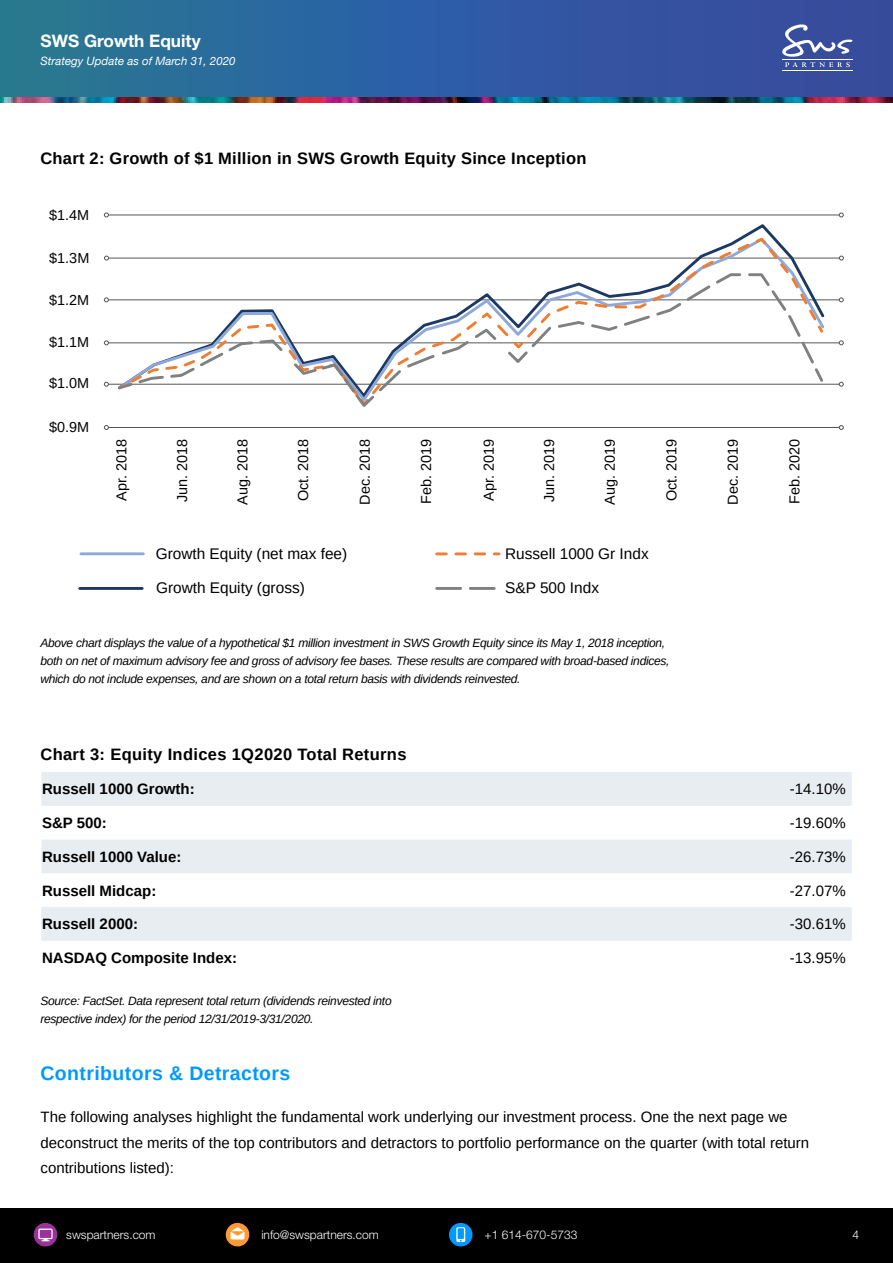
<style>
.page{position:relative;width:893px;height:1263px;background:#fff}
.page>*{position:absolute;margin:0;border:0;box-sizing:border-box;transform-origin:0 0}
.t1{font:700 19.5px "Arimo";letter-spacing:.02em;color:#09f}
.t2{font:700 17.25px "Helvetica Neue LT Std";color:#fff}
.t3{font:700 16.5px "Arimo";letter-spacing:.015em;color:#000}
.t4{font:15.45px "Arimo";color:#000}
.t5{font:15px/25.5px "Arimo";color:#000}
.t6{font:700 15px "Arimo";color:#000}
.t7{font:14.4px "Arimo";color:#000}
.t8{font:12.45px "Arimo";color:#000}
.t9{font:italic 12px/18px "Arimo";letter-spacing:-.025em;color:#000}
.t10{font:300 12px "Helvetica Neue LT Std";color:#fff}
.t11{font:italic 11.55px "Helvetica Neue";color:#fff}
.t12{font:11.55px "Arimo";color:#000}
</style>
<div class="page">
<hr style="left:108px;top:214px;width:731px;height:1px;background:#575756">
<svg style="left:104px;top:213px;width:5px;height:4px"></svg>
<svg style="left:839px;top:213px;width:4px;height:4px"></svg>
<hr style="left:108px;top:299px;width:731px;height:1px;background:#575756">
<svg style="left:104px;top:298px;width:5px;height:4px"></svg>
<svg style="left:839px;top:298px;width:4px;height:4px"></svg>
<hr style="left:108px;top:342px;width:731px;height:1px;background:#575756">
<svg style="left:104px;top:341px;width:5px;height:4px"></svg>
<svg style="left:839px;top:341px;width:4px;height:4px"></svg>
<hr style="left:108px;top:384px;width:731px;height:1px;background:#575756">
<svg style="left:839px;top:382px;width:4px;height:4px"></svg>
<svg style="left:104px;top:382px;width:5px;height:4px"></svg>
<hr style="left:108px;top:427px;width:731px;height:1px;background:#575756">
<svg style="left:104px;top:425px;width:5px;height:5px"></svg>
<svg style="left:839px;top:425px;width:4px;height:5px"></svg>
<hr style="left:81px;top:552px;width:62px;height:3px;background:#8ea8d8">
<hr style="left:80px;top:587px;width:62px;height:3px;background:#1c3963">
<svg style="left:437px;top:552px;width:62px;height:3px"></svg>
<svg style="left:437px;top:587px;width:59px;height:3px"></svg>
<hr style="left:109px;top:258px;width:730px;height:1px;background:#575756">
<svg style="left:104px;top:256px;width:5px;height:4px"></svg>
<svg style="left:839px;top:256px;width:5px;height:4px"></svg>
<svg style="left:116px;top:236px;width:710px;height:171px"></svg>
<svg style="left:41px;top:772px;width:811px;height:169px;fill:#e8edf2"></svg>
<div style="left:0;top:0;width:893px;height:97px;background:linear-gradient(to right,#267899,#3846a3)"></div>
<hr style="left:782px;top:70px;width:70px;height:1px;background:#fff">
<svg style="left:782px;top:25px;width:70px;height:42px;background:#6172b1"></svg>
<img style="left:0;top:97px;width:893px;height:5px">
<div style="left:0;top:1208px;width:893px;height:55px;background:#000"></div>
<svg style="left:34px;top:1223px;width:24px;height:23px"></svg>
<svg style="left:449px;top:1222px;width:24px;height:24px"></svg>
<svg style="left:226px;top:1223px;width:24px;height:23px"></svg>
<h2 class="t2" style="left:40px;top:30px;width:162px">SWS Growth Equity</h2>
<p class="t11" style="left:40px;top:53px;width:197px">Strategy Update as of March 31, 2020</p>
<h3 class="t3" style="left:40px;top:147px;width:548px">Chart 2: Growth of $1 Million in SWS Growth Equity Since Inception</h3>
<p class="t7" style="left:49px;top:205px;width:42px">$1.4M</p>
<p class="t7" style="left:49px;top:249px;width:42px">$1.3M</p>
<p class="t7" style="left:49px;top:290px;width:42px">$1.2M</p>
<p class="t7" style="left:49px;top:333px;width:42px">$1.1M</p>
<p class="t7" style="left:49px;top:374px;width:42px">$1.0M</p>
<p class="t7" style="left:49px;top:418px;width:42px">$0.9M</p>
<p class="t7" style="left:112px;top:500px;width:63px;rotate:-90deg">Apr. 2018</p>
<p class="t7" style="left:173px;top:502px;width:65px;rotate:-90deg">Jun. 2018</p>
<p class="t7" style="left:233px;top:504px;width:67px;rotate:-90deg">Aug. 2018</p>
<p class="t7" style="left:294px;top:501px;width:64px;rotate:-90deg">Oct. 2018</p>
<p class="t7" style="left:356px;top:504px;width:67px;rotate:-90deg">Dec. 2018</p>
<p class="t7" style="left:417px;top:504px;width:66px;rotate:-90deg">Feb. 2019</p>
<p class="t7" style="left:480px;top:500px;width:63px;rotate:-90deg">Apr. 2019</p>
<p class="t7" style="left:540px;top:502px;width:65px;rotate:-90deg">Jun. 2019</p>
<p class="t7" style="left:601px;top:504px;width:67px;rotate:-90deg">Aug. 2019</p>
<p class="t7" style="left:662px;top:501px;width:64px;rotate:-90deg">Oct. 2019</p>
<p class="t7" style="left:724px;top:504px;width:67px;rotate:-90deg">Dec. 2019</p>
<p class="t7" style="left:785px;top:504px;width:66px;rotate:-90deg">Feb. 2020</p>
<p class="t4" style="left:156px;top:543px;width:193px">Growth Equity (net max fee)</p>
<p class="t4" style="left:156px;top:578px;width:150px">Growth Equity (gross)</p>
<p class="t4" style="left:505px;top:544px;width:145px">Russell 1000 Gr Indx</p>
<p class="t4" style="left:505px;top:578px;width:95px">S&amp;P 500 Indx</p>
<p class="t9" style="left:40px;top:633px;width:630px">Above chart displays the value of a hypothetical $1 million investment in SWS Growth Equity since its May 1, 2018 inception, both on net of maximum advisory fee and gross of advisory fee bases. These results are compared with broad-based indices, which do not include expenses, and are shown on a total return basis with dividends reinvested.</p>
<h3 class="t3" style="left:40px;top:743px;width:367px">Chart 3: Equity Indices 1Q2020 Total Returns</h3>
<p class="t6" style="left:42px;top:779px;width:154px">Russell 1000 Growth:</p>
<p class="t5" style="left:790px;top:776px;width:57px">-14.10%</p>
<p class="t6" style="left:42px;top:813px;width:66px">S&amp;P 500:</p>
<p class="t5" style="left:790px;top:810px;width:57px">-19.60%</p>
<p class="t6" style="left:42px;top:846px;width:141px">Russell 1000 Value:</p>
<p class="t5" style="left:790px;top:844px;width:57px">-26.73%</p>
<p class="t6" style="left:42px;top:880px;width:116px">Russell Midcap:</p>
<p class="t5" style="left:790px;top:878px;width:57px">-27.07%</p>
<p class="t6" style="left:42px;top:914px;width:97px">Russell 2000:</p>
<p class="t5" style="left:790px;top:911px;width:57px">-30.61%</p>
<p class="t6" style="left:42px;top:948px;width:197px">NASDAQ Composite Index:</p>
<p class="t5" style="left:790px;top:945px;width:57px">-13.95%</p>
<p class="t12" style="left:803px;top:808px;width:18px;rotate:-90deg">8%</p>
<p class="t12" style="left:802px;top:887px;width:18px;rotate:-90deg">4%</p>
<p class="t12" style="left:802px;top:926px;width:18px;rotate:-90deg">2%</p>
<p class="t12" style="left:803px;top:965px;width:18px;rotate:-90deg">0%</p>
<p class="t8" style="left:225px;top:1030px;width:62px;rotate:-90deg">Healthcare</p>
<p class="t9" style="left:40px;top:992px;width:353px">Source: FactSet. Data represent total return (dividends reinvested into respective index) for the period 12/31/2019-3/31/2020.</p>
<h1 class="t1" style="left:40px;top:1059px;width:251px">Contributors &amp; Detractors</h1>
<p class="t5" style="left:40px;top:1104px;width:770px">The following analyses highlight the fundamental work underlying our investment process. One the next page we deconstruct the merits of the top contributors and detractors to portfolio performance on the quarter (with total return contributions listed):</p>
<p class="t10" style="left:66px;top:1227px;width:91px">swspartners.com</p>
<p class="t10" style="left:261px;top:1227px;width:119px">info@swspartners.com</p>
<p class="t10" style="left:485px;top:1227px;width:94px">+1 614-670-5733</p>
<p class="t10" style="left:852px;top:1227px;width:8px">4</p>
</div>
